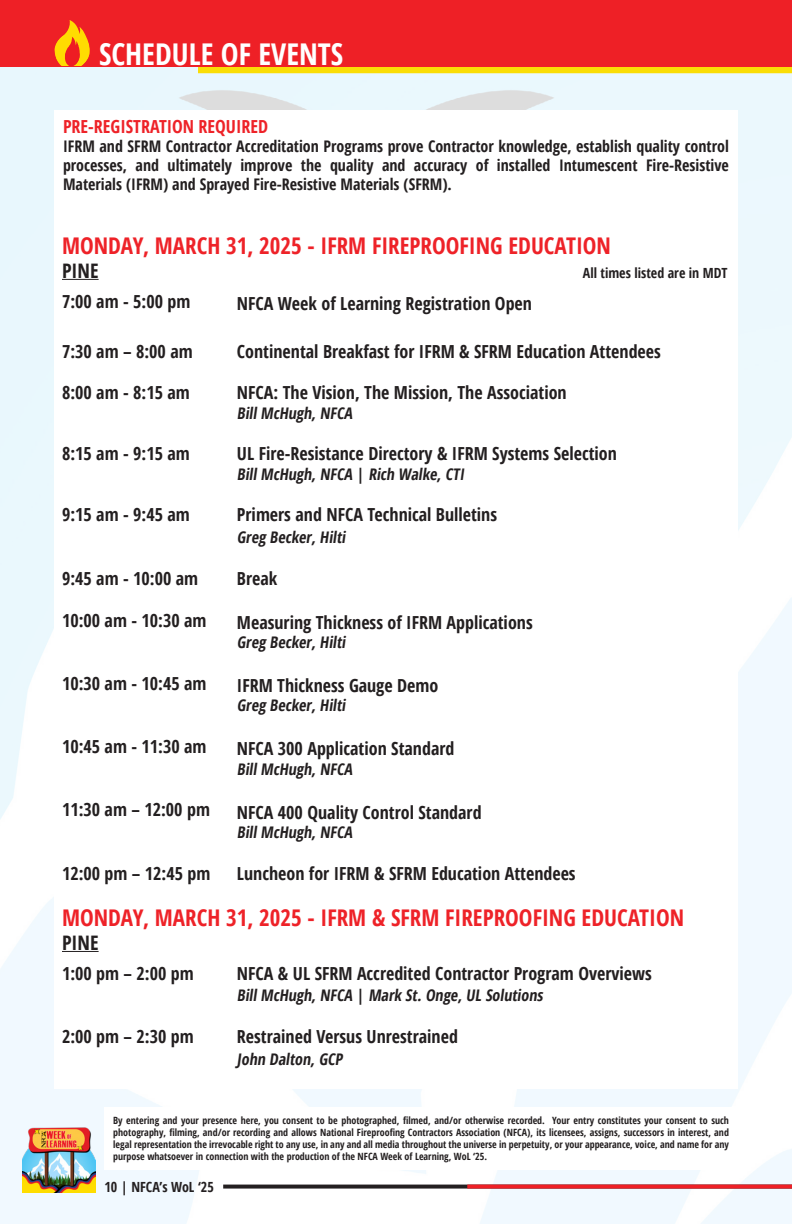
<style>
.page{position:relative;width:792px;height:1224px;background:#fff}
.page>*{position:absolute;margin:0;border:0;box-sizing:border-box;transform-origin:0 0}
.t1{font:700 condensed 30px "Open Sans";color:#fff}
.t2{font:700 condensed 23px "Open Sans";color:#ee2228}
.t3{font:700 condensed 20px "Open Sans";color:#231f20}
.t4{font:700 condensed 18px "Open Sans";color:#231f20}
.t5{font:700 condensed 18px "Open Sans";color:#ee2228}
.t6{font:700 condensed 16px/19.2px "Open Sans";color:#231f20;text-align:justify}
.t7{font:700 condensed 14px "Open Sans";color:#231f20}
.t8{font:700 condensed 10px/12px "Open Sans";color:#231f20;text-align:justify}
</style>
<div class="page">
<img style="left:0;top:66px;width:792px;height:1158px">
<svg style="left:198px;top:66px;width:594px;height:7px;background:#f8c20a"></svg>
<div style="left:104px;top:1108px;width:634px;height:62px;background:#fff"></div>
<div style="left:54px;top:110px;width:684px;height:979px;background:#fff"></div>
<div style="left:0;top:0;width:792px;height:66px;background:#ee2026"></div>
<hr style="left:62px;top:279px;width:37px;height:1px;background:#231f20">
<hr style="left:62px;top:951px;width:37px;height:1px;background:#231f20">
<svg style="left:55px;top:20px;width:35px;height:46px"></svg>
<img style="left:22px;top:1125px;width:74px;height:67px">
<svg style="left:223px;top:1185px;width:244px;height:4px"></svg>
<svg style="left:467px;top:1185px;width:325px;height:4px"></svg>
<p class="t1" style="left:99px;top:33px;width:246px">SCHEDULE OF EVENTS</p>
<p class="t5" style="left:63px;top:114px;width:207px">PRE-REGISTRATION REQUIRED</p>
<p class="t6" style="left:63px;top:136px;width:668px">IFRM and SFRM Contractor Accreditation Programs prove Contractor knowledge, establish quality control processes, and ultimately improve the quality and accuracy of installed Intumescent Fire-Resistive Materials (IFRM) and Sprayed Fire-Resistive Materials (SFRM).</p>
<p class="t2" style="left:62px;top:229px;width:551px">MONDAY, MARCH 31, 2025 - IFRM FIREPROOFING EDUCATION</p>
<p class="t3" style="left:62px;top:257px;width:38px">PINE</p>
<p class="t7" style="left:583px;top:263px;width:146px">All times listed are in MDT</p>
<p class="t4" style="left:62px;top:289px;width:130px">7:00 am - 5:00 pm</p>
<p class="t4" style="left:237px;top:291px;width:297px">NFCA Week of Learning Registration Open</p>
<p class="t4" style="left:62px;top:339px;width:132px">7:30 am – 8:00 am</p>
<p class="t4" style="left:237px;top:339px;width:425px">Continental Breakfast for IFRM &amp; SFRM Education Attendees</p>
<p class="t4" style="left:62px;top:380px;width:129px">8:00 am - 8:15 am</p>
<p class="t4" style="left:237px;top:380px;width:331px">NFCA: The Vision, The Mission, The Association</p>
<p class="t6" style="left:237px;top:403px;width:120px">BillMcHugh,NFCA</p>
<p class="t4" style="left:62px;top:441px;width:129px">8:15 am - 9:15 am</p>
<p class="t4" style="left:237px;top:441px;width:381px">UL Fire-Resistance Directory &amp; IFRM Systems Selection</p>
<p class="t6" style="left:237px;top:464px;width:232px">BillMcHugh,NFCA | Rich Walke,CTI</p>
<p class="t4" style="left:62px;top:502px;width:129px">9:15 am - 9:45 am</p>
<p class="t4" style="left:237px;top:502px;width:262px">Primers and NFCA Technical Bulletins</p>
<p class="t6" style="left:237px;top:527px;width:113px">Greg Becker,Hilti</p>
<p class="t4" style="left:62px;top:566px;width:138px">9:45 am - 10:00 am</p>
<p class="t4" style="left:237px;top:566px;width:42px">Break</p>
<p class="t4" style="left:62px;top:607px;width:146px">10:00 am - 10:30 am</p>
<p class="t4" style="left:237px;top:610px;width:297px">Measuring Thickness of IFRM Applications</p>
<p class="t6" style="left:237px;top:632px;width:113px">Greg Becker,Hilti</p>
<p class="t4" style="left:62px;top:671px;width:146px">10:30 am - 10:45 am</p>
<p class="t4" style="left:237px;top:673px;width:203px">IFRM Thickness Gauge Demo</p>
<p class="t6" style="left:237px;top:696px;width:113px">Greg Becker,Hilti</p>
<p class="t4" style="left:62px;top:734px;width:146px">10:45 am - 11:30 am</p>
<p class="t4" style="left:237px;top:736px;width:219px">NFCA 300 Application Standard</p>
<p class="t6" style="left:237px;top:759px;width:120px">BillMcHugh,NFCA</p>
<p class="t4" style="left:62px;top:797px;width:149px">11:30 am – 12:00 pm</p>
<p class="t4" style="left:237px;top:800px;width:246px">NFCA 400 Quality Control Standard</p>
<p class="t6" style="left:237px;top:822px;width:120px">BillMcHugh,NFCA</p>
<p class="t4" style="left:62px;top:860px;width:150px">12:00 pm – 12:45 pm</p>
<p class="t4" style="left:237px;top:860px;width:340px">Luncheon for IFRM &amp; SFRM Education Attendees</p>
<p class="t2" style="left:62px;top:902px;width:624px">MONDAY, MARCH 31, 2025 - IFRM &amp; SFRM FIREPROOFING EDUCATION</p>
<p class="t3" style="left:62px;top:929px;width:38px">PINE</p>
<p class="t4" style="left:62px;top:961px;width:133px">1:00 pm – 2:00 pm</p>
<p class="t4" style="left:237px;top:961px;width:416px">NFCA &amp; UL SFRM Accredited Contractor Program Overviews</p>
<p class="t6" style="left:237px;top:986px;width:310px">BillMcHugh,NFCA | Mark St.Onge,UL Solutions</p>
<p class="t4" style="left:62px;top:1024px;width:133px">2:00 pm – 2:30 pm</p>
<p class="t4" style="left:237px;top:1024px;width:222px">Restrained Versus Unrestrained</p>
<p class="t6" style="left:237px;top:1049px;width:110px">John Dalton,GCP</p>
<p class="t8" style="left:113px;top:1115px;width:617px">By entering and your presence here, you consent to be photographed, filmed, and/or otherwise recorded. Your entry constitutes your consent to such photography, filming, and/or recording and allows National Fireproofing Contractors Association (NFCA), its licensees, assigns, successors in interest, and legal representation the irrevocable right to any use, in any and all media throughout the universe in perpetuity, or your appearance, voice, and name for any purpose whatsoever in connection with the production of the NFCA Week of Learning, WoL ‘25.</p>
<p class="t7" style="left:104px;top:1177px;width:111px">10 | NFCA’s WoL ‘25</p>
</div>
